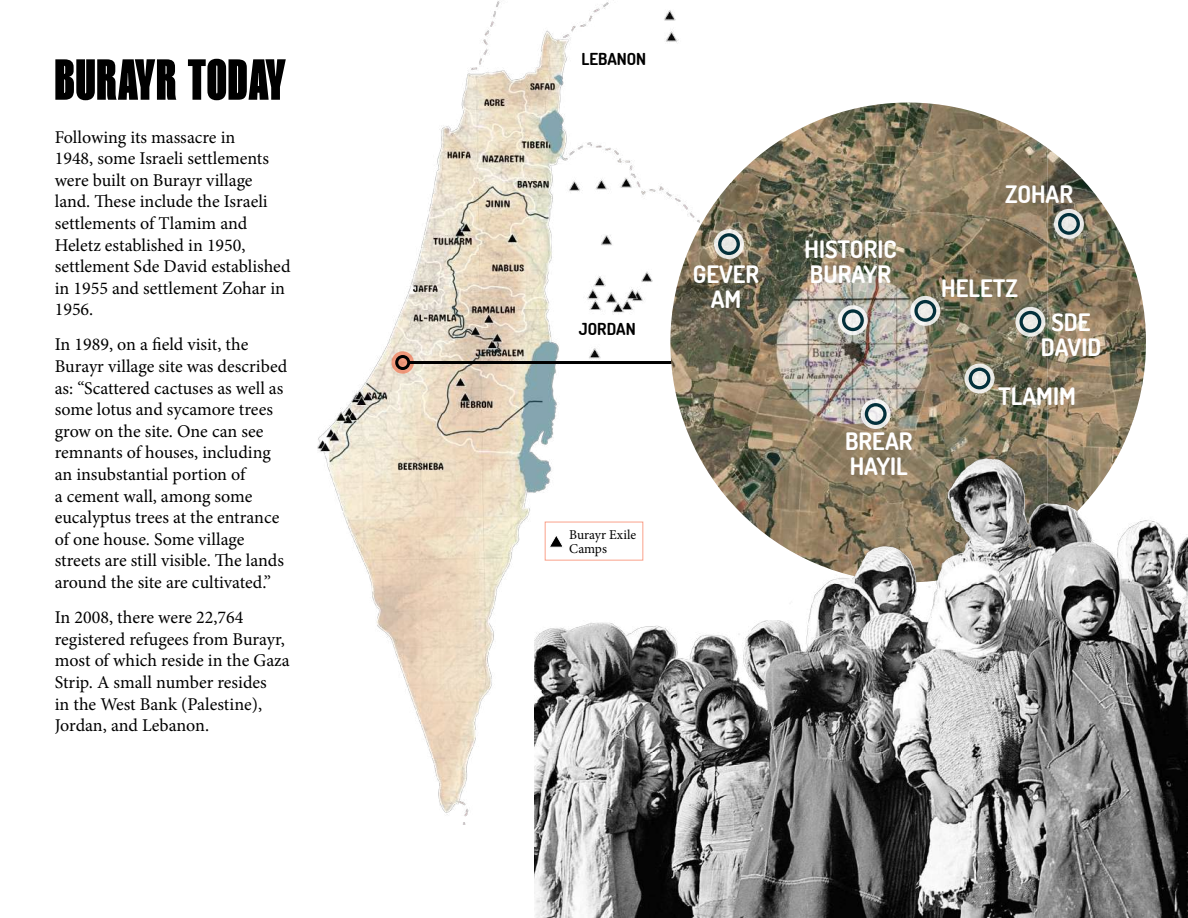
<style>
.page{position:relative;width:1188px;height:918px;background:#fff}
.page>*{position:absolute;margin:0;border:0;box-sizing:border-box;transform-origin:0 0}
.t1{font:900 54px "PF Mellon";letter-spacing:.02em;color:#000}
.t2{font:700 24px/24.9px "Dosis";color:#fff}
.t3{font:18px/21.6px "Minion Pro";color:#000}
.t4{font:700 16.5px "Dosis";color:#000}
.t5{font:13.5px/13.5px "Minion Pro";color:#000}
</style>
<div class="page">
<img style="left:317px;top:1px;width:362px;height:824px">
<svg style="left:390px;top:350px;width:25px;height:25px"></svg>
<hr style="left:409px;top:361px;width:283px;height:3px;background:#000">
<div style="left:395px;top:355px;width:15px;height:15px;border:3px solid #000;border-radius:50%"></div>
<img style="left:670px;top:103px;width:476px;height:344px">
<svg style="left:965px;top:364px;width:30px;height:29px"></svg>
<svg style="left:969px;top:368px;width:21px;height:21px"></svg>
<svg style="left:838px;top:305px;width:30px;height:30px"></svg>
<svg style="left:842px;top:309px;width:22px;height:22px"></svg>
<svg style="left:1015px;top:307px;width:30px;height:30px"></svg>
<svg style="left:1019px;top:311px;width:22px;height:22px"></svg>
<svg style="left:910px;top:296px;width:30px;height:30px"></svg>
<svg style="left:914px;top:300px;width:22px;height:22px"></svg>
<svg style="left:1054px;top:209px;width:30px;height:30px"></svg>
<svg style="left:1058px;top:213px;width:22px;height:22px"></svg>
<svg style="left:861px;top:399px;width:30px;height:30px"></svg>
<svg style="left:865px;top:403px;width:22px;height:22px"></svg>
<svg style="left:714px;top:229px;width:30px;height:30px"></svg>
<svg style="left:718px;top:233px;width:22px;height:22px"></svg>
<img style="left:535px;top:447px;width:653px;height:471px">
<svg style="left:548px;top:532px;width:16px;height:16px"></svg>
<h1 class="t1" style="left:55px;top:46px;width:233px">BURAYR TODAY</h1>
<p class="t3" style="left:55px;top:126px;width:237px">Following its massacre in<br>1948, some Israeli settlements were built on Burayr village land. These include the Israeli settlements of Tlamim and<br>Heletz established in 1950, settlement Sde David established in 1955 and settlement Zohar in<br>1956.</p>
<p class="t3" style="left:55px;top:334px;width:234px">In 1989, on a field visit, the<br>Burayr village site was described as: “Scattered cactuses as well as some lotus and sycamore trees grow on the site. One can see remnants of houses, including an insubstantial portion of<br>a cement wall, among some eucalyptus trees at the entrance of one house. Some village streets are still visible. The lands around the site are cultivated.”</p>
<p class="t3" style="left:55px;top:607px;width:237px">In 2008, there were 22,764 registered refugees from Burayr, most of which reside in the Gaza<br>Strip. A small number resides<br>in the West Bank (Palestine),<br>Jordan, and Lebanon.</p>
<p class="t4" style="left:581px;top:48px;width:66px">LEBANON</p>
<p class="t4" style="left:579px;top:319px;width:58px">JORDAN</p>
<p class="t5" style="left:569px;top:528px;width:68px">Burayr Exile<br>Camps</p>
<h2 class="t2" style="left:693px;top:261px;width:68px;text-align:center">GEVER<br>AM</h2>
<h2 class="t2" style="left:805px;top:236px;width:94px">HISTORIC<br>BURAYR</h2>
<h2 class="t2" style="left:845px;top:428px;width:69px">BREAR<br>HAYIL</h2>
<h2 class="t2" style="left:1005px;top:181px;width:70px">ZOHAR</h2>
<h2 class="t2" style="left:941px;top:276px;width:78px">HELETZ</h2>
<h2 class="t2" style="left:1041px;top:309px;width:62px;text-align:center">SDE<br>DAVID</h2>
<h2 class="t2" style="left:998px;top:383px;width:79px">TLAMIM</h2>
</div>
